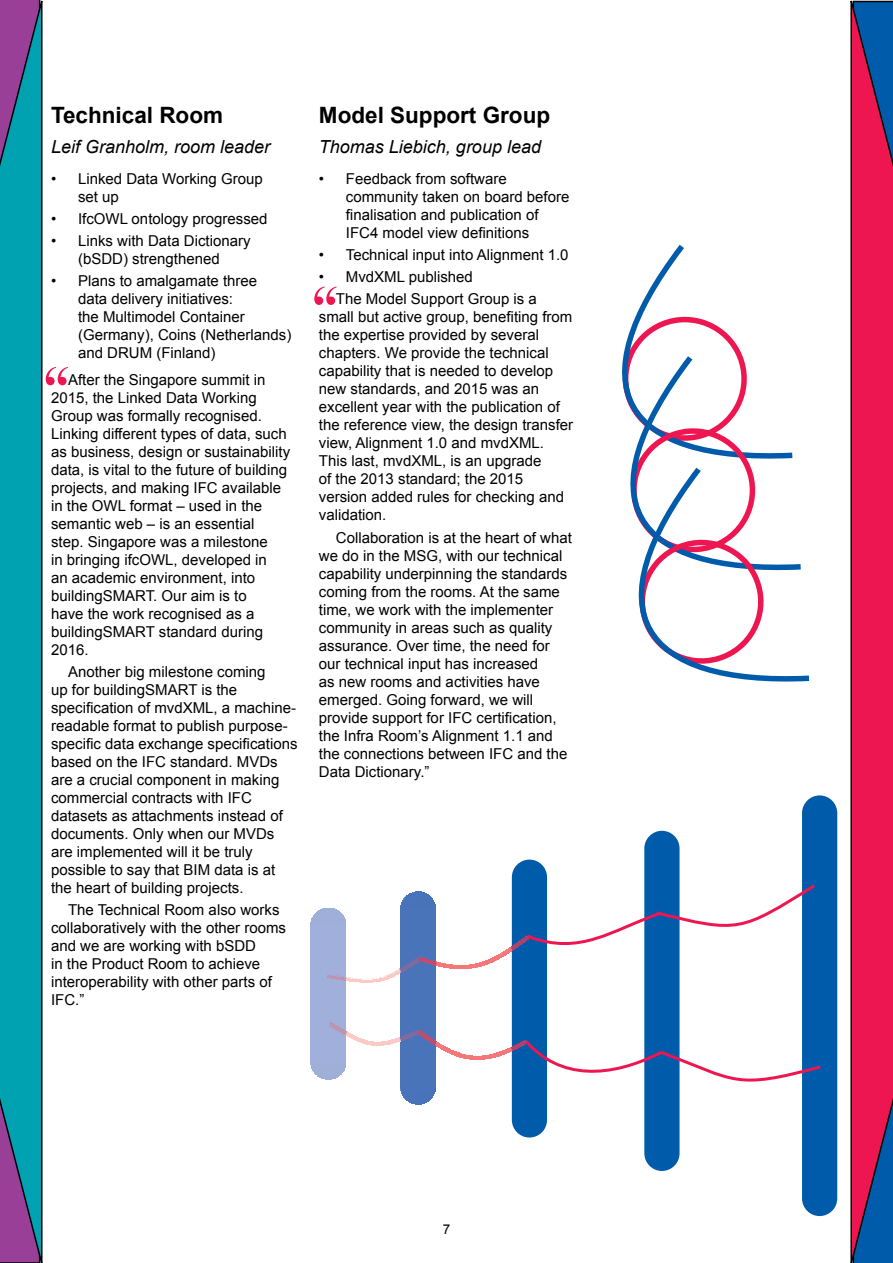
<style>
.page{position:relative;width:893px;height:1263px;background:#fff}
.page>*{position:absolute;margin:0;border:0;box-sizing:border-box;transform-origin:0 0}
.t1{font:72px "Bask Old Face";color:#ee1651}
.t2{font:700 22.5px "Arial";color:#000}
.t3{font:italic 18px "Arial";color:#000}
.t4{font:15px/18px "Arial";color:#000}
.t5{font:13.5px "Arial";color:#000}
</style>
<div class="page">
<svg style="left:850px;top:0;width:43px;height:1263px;background:#c71f59"></svg>
<svg style="left:0;top:0;width:43px;height:1263px;background:#158fa6"></svg>
<svg style="left:622px;top:244px;width:188px;height:438px"></svg>
<div style="left:802px;top:795px;width:35px;height:421px;background:#005baa;border-radius:18px"></div>
<div style="left:644px;top:831px;width:35px;height:340px;background:#005baa;border-radius:18px"></div>
<div style="left:512px;top:859px;width:35px;height:278px;background:#005baa;border-radius:18px"></div>
<svg style="left:404px;top:1097px;width:28px;height:8px"></svg>
<div style="left:400px;top:903px;width:36px;height:194px;background:#4974b9"></div>
<img style="left:402px;top:899px;width:32px;height:5px">
<svg style="left:404px;top:892px;width:28px;height:8px"></svg>
<svg style="left:314px;top:1071px;width:29px;height:9px"></svg>
<svg style="left:314px;top:908px;width:29px;height:9px"></svg>
<svg style="left:527px;top:882px;width:288px;height:198px"></svg>
<svg style="left:327px;top:935px;width:203px;height:48px"></svg>
<svg style="left:329px;top:1023px;width:198px;height:37px"></svg>
<svg style="left:658px;top:1048px;width:163px;height:42px"></svg>
<h2 class="t2" style="left:51px;top:106px;width:174px">Technical Room</h2>
<p class="t3" style="left:51px;top:139px;width:221px">Leif Granholm, room leader</p>
<p class="t4" style="left:78px;top:171px;width:186px;text-indent:-27px">• Linked Data Working Group set up</p>
<p class="t4" style="left:51px;top:211px;width:218px">• IfcOWL ontology progressed</p>
<p class="t4" style="left:51px;top:233px;width:201px;text-align:center">• Links with Data Dictionary (bSDD) strengthened</p>
<p class="t4" style="left:78px;top:273px;width:215px;text-indent:-27px">• Plans to amalgamate three<br>data delivery initiatives:<br>the Multimodel Container (Germany), Coins (Netherlands) and DRUM (Finland)</p>
<p class="t4" style="left:51px;top:371px;width:241px;text-indent:17px">After the Singapore summit in<br>2015, the Linked Data Working<br>Group was formally recognised.<br>Linking different types of data, such as business, design or sustainability data, is vital to the future of building projects, and making IFC available in the OWL format – used in the semantic web – is an essential step. Singapore was a milestone<br>in bringing ifcOWL, developed in<br>an academic environment, into buildingSMART. Our aim is to<br>have the work recognised as a buildingSMART standard during<br>2016.</p>
<p class="t4" style="left:51px;top:663px;width:248px;text-indent:17px">Another big milestone coming<br>up for buildingSMART is the specification of mvdXML, a machine&shy;readable format to publish purpose&shy;specific data exchange specifications based on the IFC standard. MVDs are a crucial component in making commercial contracts with IFC datasets as attachments instead of documents. Only when our MVDs are implemented will it be truly possible to say that BIM data is at the heart of building projects.</p>
<p class="t4" style="left:51px;top:901px;width:237px;text-indent:17px">The Technical Room also works collaboratively with the other rooms and we are working with bSDD<br>in the Product Room to achieve interoperability with other parts of<br>IFC.”</p>
<h1 class="t1" style="left:43px;top:349px;width:31px">“</h1>
<h2 class="t2" style="left:319px;top:106px;width:233px">Model Support Group</h2>
<p class="t3" style="left:319px;top:139px;width:224px">Thomas Liebich, group lead</p>
<p class="t4" style="left:346px;top:171px;width:225px;text-indent:-27px">• Feedback from software community taken on board before finalisation and publication of<br>IFC4 model view definitions</p>
<p class="t4" style="left:319px;top:247px;width:251px">• Technical input into Alignment 1.0</p>
<p class="t4" style="left:336px;top:267px;width:202px;line-height:22.2px;text-indent:-17px">• MvdXML published<br>The Model Support Group is a</p>
<p class="t4" style="left:319px;top:308px;width:256px">small but active group, benefiting from the expertise provided by several chapters. We provide the technical capability that is needed to develop new standards, and 2015 was an excellent year with the publication of the reference view, the design transfer view, Alignment 1.0 and mvdXML.<br>This last, mvdXML, is an upgrade<br>of the 2013 standard; the 2015 version added rules for checking and validation.</p>
<p class="t4" style="left:319px;top:528px;width:254px;text-indent:17px">Collaboration is at the heart of what we do in the MSG, with our technical capability underpinning the standards coming from the rooms. At the same time, we work with the implementer community in areas such as quality assurance. Over time, the need for our technical input has increased<br>as new rooms and activities have emerged. Going forward, we will provide support for IFC certification, the Infra Room’s Alignment 1.1 and the connections between IFC and the Data Dictionary.”</p>
<h1 class="t1" style="left:311px;top:269px;width:31px">“</h1>
<p class="t5" style="left:443px;top:1224px;width:9px">7</p>
</div>
